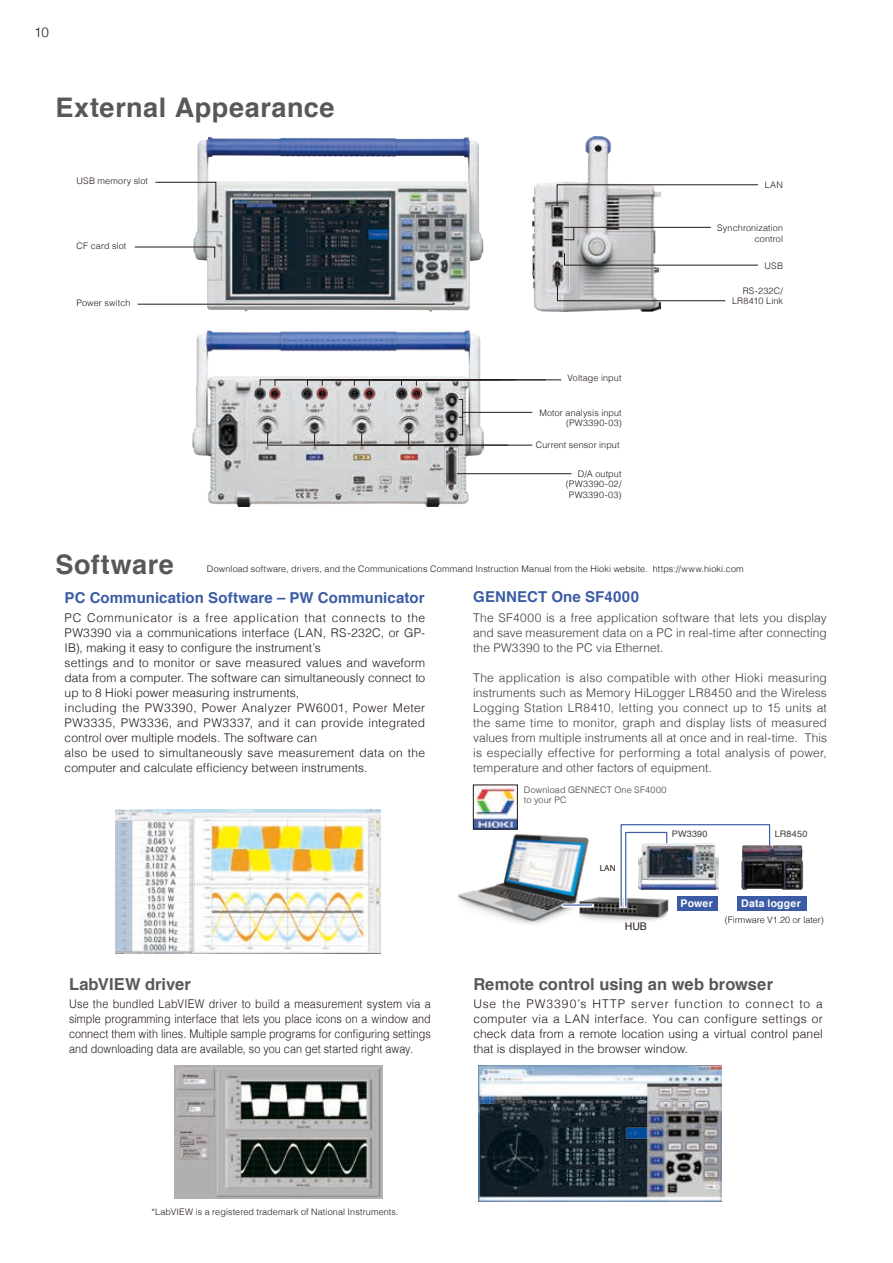
<style>
.page{position:relative;width:893px;height:1263px;background:#fff}
.page>*{position:absolute;margin:0;border:0;box-sizing:border-box;transform-origin:0 0}
.t1{font:700 27px "Helvetica";letter-spacing:.02em;color:#595857}
.t2{font:700 16.5px "Helvetica";color:#595857}
.t3{font:700 15px "Helvetica";letter-spacing:.005em;color:#3b5ca4}
.t4{font:300 13.5px "Helvetica";color:#231916}
.t5{font:300 12px/15px "Helvetica";letter-spacing:.01em;color:#231916;text-align:justify}
.t6{font:300 12px/15px "Helvetica";letter-spacing:.005em;color:#3f3b3a;text-align:justify}
.t7{font:300 12px/15px "Helvetica";letter-spacing:.01em;color:#231916;text-align:justify;scale:.9 1}
.t8{font:700 10.5px "Helvetica";letter-spacing:.02em;color:#fff}
.t9{font:10.5px "Helvetica";color:#231916}
.t10{font:300 9px/10.5px "Helvetica";letter-spacing:.015em;color:#231916;text-align:right}
.t11{font:300 9px/10.5px "Helvetica";letter-spacing:.02em;color:#3f3b3a}
.t12{font:300 9px/10.5px "Helvetica";letter-spacing:.04em;color:#231916;text-align:right}
.t13{font:9px "Helvetica";letter-spacing:.025em;color:#3f3b3a}
.t14{font:8.25px "Helvetica";color:#231916}
</style>
<div class="page">
<img style="left:193px;top:331px;width:290px;height:176px">
<img style="left:532px;top:136px;width:129px;height:176px">
<img style="left:193px;top:137px;width:290px;height:175px">
<svg style="left:155px;top:182px;width:61px;height:27px"></svg>
<svg style="left:557px;top:185px;width:201px;height:21px"></svg>
<svg style="left:564px;top:253px;width:194px;height:12px"></svg>
<svg style="left:260px;top:380px;width:301px;height:6px"></svg>
<svg style="left:557px;top:286px;width:168px;height:15px"></svg>
<hr style="left:564px;top:227px;width:147px;height:1px;background:#231916">
<hr style="left:457px;top:473px;width:114px;height:1px;background:#231916">
<hr style="left:463px;top:412px;width:69px;height:1px;background:#231916">
<svg style="left:135px;top:247px;width:80px;height:11px"></svg>
<svg style="left:137px;top:303px;width:317px;height:1px"></svg>
<svg style="left:564px;top:227px;width:10px;height:13px"></svg>
<div style="left:459px;top:399px;width:4px;height:36px;border:1px solid #231916"></div>
<svg style="left:267px;top:433px;width:265px;height:12px"></svg>
<img style="left:115px;top:809px;width:265px;height:144px">
<img style="left:174px;top:1065px;width:209px;height:134px">
<img style="left:479px;top:1065px;width:242px;height:136px">
<img style="left:616px;top:897px;width:53px;height:25px">
<img style="left:458px;top:829px;width:158px;height:95px">
<svg style="left:561px;top:903px;width:33px;height:4px"></svg>
<hr style="left:563px;top:904px;width:29px;height:2px;background:#3b5ca4">
<div style="left:619px;top:822px;width:153px;height:86px;background:#fff"></div>
<svg style="left:620px;top:824px;width:151px;height:83px"></svg>
<div style="left:677px;top:896px;width:41px;height:15px;background:#3b5ca4"></div>
<div style="left:737px;top:896px;width:70px;height:15px;background:#3b5ca4"></div>
<img style="left:638px;top:844px;width:81px;height:46px">
<img style="left:475px;top:787px;width:40px;height:40px">
<img style="left:741px;top:845px;width:62px;height:45px">
<p class="t4" style="left:34px;top:21px;width:17px">10</p>
<h1 class="t1" style="left:55px;top:85px;width:281px">External Appearance</h1>
<p class="t10" style="left:77px;top:175px;width:73px">USB memory slot</p>
<p class="t10" style="left:77px;top:240px;width:51px">CF card slot</p>
<p class="t10" style="left:77px;top:297px;width:55px">Power switch</p>
<p class="t10" style="left:765px;top:179px;width:20px">LAN</p>
<p class="t10" style="left:717px;top:223px;width:67px">Synchronization control</p>
<p class="t10" style="left:764px;top:260px;width:20px">USB</p>
<p class="t10" style="left:732px;top:285px;width:53px">RS-232C/<br>LR8410 Link</p>
<p class="t10" style="left:568px;top:373px;width:55px">Voltage input</p>
<p class="t10" style="left:539px;top:407px;width:84px">Motor analysis input (PW3390-03)</p>
<p class="t10" style="left:536px;top:440px;width:85px">Current sensor input</p>
<h1 class="t1" style="left:55px;top:542px;width:120px">Software</h1>
<p class="t12" style="left:566px;top:468px;width:57px">D/A output (PW3390-02/<br>PW3390-03)</p>
<p class="t10" style="left:207px;top:563px;width:538px">Download software, drivers, and the Communications Command Instruction Manual from the Hioki website. https://www.hioki.com</p>
<p class="t3" style="left:65px;top:586px;width:361px">PC Communication Software – PW Communicator</p>
<p class="t5" style="left:65px;top:610px;width:362px;text-align:left">PC Communicator is a free application that connects to the PW3390 via a communications interface (LAN, RS-232C, or GP-IB), making it easy to configure the instrument’s<br>settings and to monitor or save measured values and waveform data from a computer. The software can simultaneously connect to up to 8 Hioki power measuring instruments,<br>including the PW3390, Power Analyzer PW6001, Power Meter PW3335, PW3336, and PW3337, and it can provide integrated control over multiple models. The software can<br>also be used to simultaneously save measurement data on the computer and calculate efficiency between instruments.</p>
<h2 class="t2" style="left:69px;top:970px;width:124px">LabVIEW driver</h2>
<p class="t7" style="left:69px;top:996px;width:404px">Use the bundled LabVIEW driver to build a measurement system via a simple programming interface that lets you place icons on a window and connect them with lines. Multiple sample programs for configuring settings and downloading data are available, so you can get started right away.</p>
<p class="t3" style="left:473px;top:584px;width:167px">GENNECT One SF4000</p>
<p class="t6" style="left:473px;top:610px;width:355px">The SF4000 is a free application software that lets you display and save measurement data on a PC in real-time after connecting the PW3390 to the PC via Ethernet.</p>
<p class="t6" style="left:473px;top:670px;width:355px">The application is also compatible with other Hioki measuring instruments such as Memory HiLogger LR8450 and the Wireless Logging Station LR8410, letting you connect up to 15 units at the same time to monitor, graph and display lists of measured values from multiple instruments all at once and in real-time. This is especially effective for performing a total analysis of power, temperature and other factors of equipment.</p>
<p class="t11" style="left:524px;top:784px;width:144px">Download GENNECT One SF4000 to your PC</p>
<p class="t14" style="left:600px;top:862px;width:18px">LAN</p>
<p class="t9" style="left:625px;top:918px;width:24px">HUB</p>
<p class="t13" style="left:672px;top:827px;width:37px">PW3390</p>
<p class="t13" style="left:775px;top:827px;width:34px">LR8450</p>
<p class="t8" style="left:681px;top:895px;width:34px">Power</p>
<p class="t8" style="left:741px;top:895px;width:61px">Data logger</p>
<p class="t10" style="left:725px;top:914px;width:101px">(Firmware V1.20 or later)</p>
<h2 class="t2" style="left:473px;top:970px;width:301px">Remote control using an web browser</h2>
<p class="t5" style="left:473px;top:996px;width:351px">Use the PW3390’s HTTP server function to connect to a computer via a LAN interface. You can configure settings or check data from a remote location using a virtual control panel that is displayed in the browser window.</p>
<p class="t10" style="left:151px;top:1206px;width:249px">*LabVIEW is a registered trademark of National Instruments.</p>
</div>
